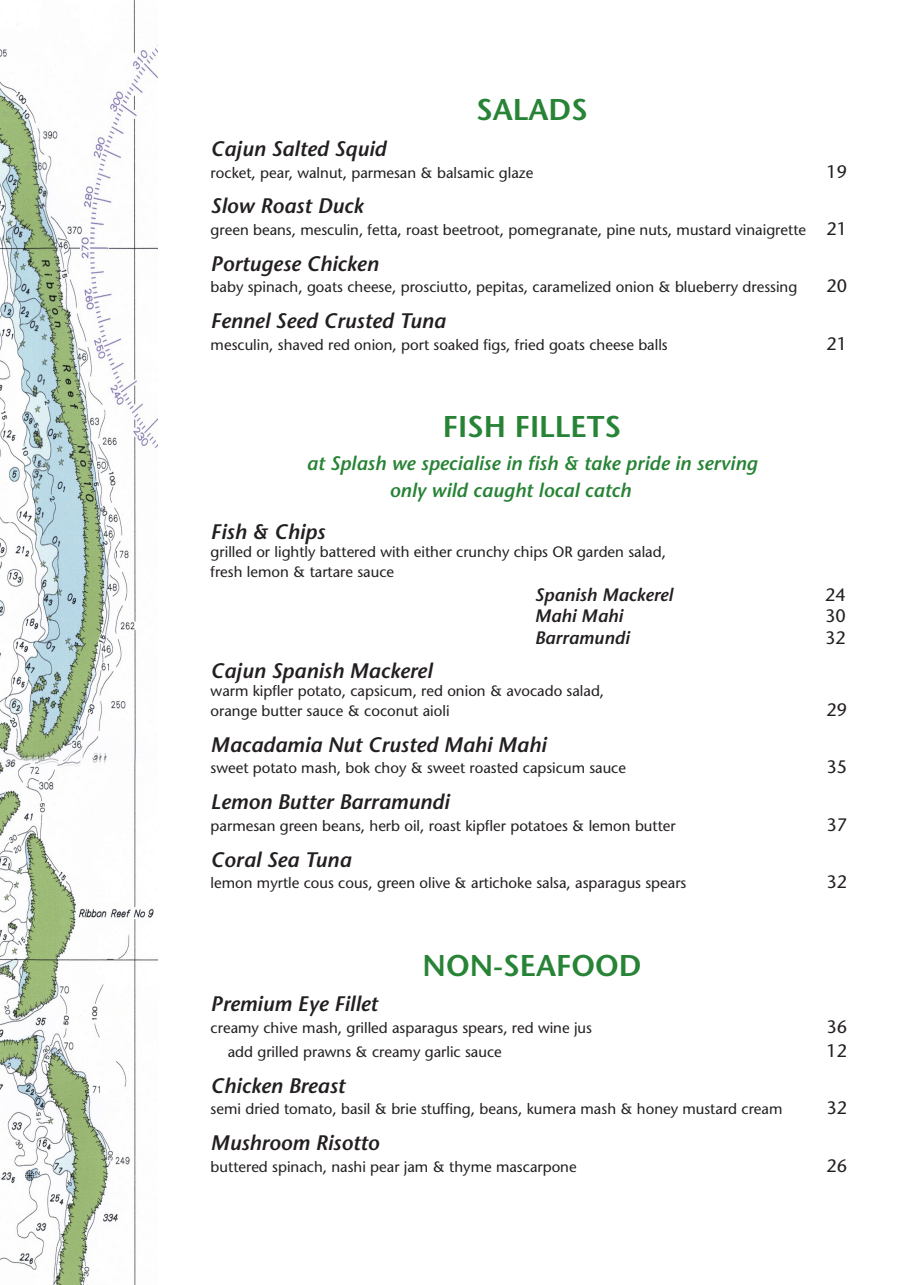
<style>
.page{position:relative;width:915px;height:1285px;background:#fff}
.page>*{position:absolute;margin:0;border:0;box-sizing:border-box;transform-origin:0 0}
.t1{font:600 30px "Stone Sans";color:#278335}
.t2{font:italic 600 21px "Stone Sans";color:#231f20}
.t3{font:italic 600 19.5px "Stone Sans";color:#278335}
.t4{font:italic 600 18px "Stone Sans";color:#231f20}
.Body_text{font:500 18px "Stone Sans Std";color:#231f20}
.Body_text-2{font:500 15px "Stone Sans Std";color:#231f20}
.s1{font-size:18px}
</style>
<div class="page">
<img style="left:0;top:0;width:158px;height:1284px">
<p class="t1" style="left:476px;top:92px;width:113px">SALADS</p>
<p class="t2" style="left:210px;top:136px;width:177px">Cajun Salted Squid</p>
<p class="Body_text-2" style="left:210px;top:163px;width:324px">rocket, pear, walnut, parmesan &amp; balsamic glaze</p>
<p class="Body_text" style="left:826px;top:160px;width:22px">19</p>
<p class="t2" style="left:210px;top:193px;width:154px">Slow Roast Duck</p>
<p class="Body_text-2" style="left:210px;top:221px;width:638px">green beans, mesculin, fetta, roast beetroot, pomegranate, pine nuts, mustard vinaigrette <span class="s1">21</span></p>
<p class="t2" style="left:210px;top:251px;width:169px">Portugese Chicken</p>
<p class="Body_text-2" style="left:210px;top:278px;width:588px">baby spinach, goats cheese, prosciutto, pepitas, caramelized onion &amp; blueberry dressing</p>
<p class="Body_text" style="left:826px;top:275px;width:22px">20</p>
<p class="t2" style="left:210px;top:308px;width:236px">Fennel Seed Crusted Tuna</p>
<p class="Body_text-2" style="left:210px;top:336px;width:458px">mesculin, shaved red onion, port soaked figs, fried goats cheese balls</p>
<p class="Body_text" style="left:826px;top:333px;width:22px">21</p>
<p class="t1" style="left:442px;top:409px;width:180px">FISH FILLETS</p>
<p class="t3" style="left:306px;top:452px;width:452px">at Splash we specialise in fish &amp; take pride in serving</p>
<p class="t3" style="left:389px;top:479px;width:243px">only wild caught local catch</p>
<p class="t2" style="left:210px;top:519px;width:116px">Fish &amp; Chips</p>
<p class="Body_text-2" style="left:210px;top:542px;width:456px">grilled or lightly battered with either crunchy chips OR garden salad,</p>
<p class="Body_text-2" style="left:210px;top:563px;width:185px">fresh lemon &amp; tartare sauce</p>
<p class="t4" style="left:534px;top:583px;width:139px">Spanish Mackerel</p>
<p class="Body_text" style="left:824px;top:583px;width:22px">24</p>
<p class="t4" style="left:534px;top:605px;width:89px">Mahi Mahi</p>
<p class="Body_text" style="left:824px;top:605px;width:22px">30</p>
<p class="t4" style="left:534px;top:627px;width:96px">Barramundi</p>
<p class="Body_text" style="left:824px;top:627px;width:22px">32</p>
<p class="t2" style="left:210px;top:657px;width:223px">Cajun Spanish Mackerel</p>
<p class="Body_text-2" style="left:210px;top:681px;width:395px">warm kipfler potato, capsicum, red onion &amp; avocado salad,</p>
<p class="Body_text-2" style="left:210px;top:701px;width:240px">orange butter sauce &amp; coconut aioli</p>
<p class="Body_text" style="left:826px;top:698px;width:22px">29</p>
<p class="t2" style="left:210px;top:731px;width:337px">Macadamia Nut Crusted Mahi Mahi</p>
<p class="Body_text-2" style="left:210px;top:759px;width:417px">sweet potato mash, bok choy &amp; sweet roasted capsicum sauce</p>
<p class="Body_text" style="left:826px;top:756px;width:22px">35</p>
<p class="t2" style="left:210px;top:789px;width:240px">Lemon Butter Barramundi</p>
<p class="Body_text-2" style="left:210px;top:816px;width:466px">parmesan green beans, herb oil, roast kipfler potatoes &amp; lemon butter</p>
<p class="Body_text" style="left:826px;top:813px;width:22px">37</p>
<p class="t2" style="left:210px;top:846px;width:142px">Coral Sea Tuna</p>
<p class="Body_text-2" style="left:210px;top:874px;width:477px">lemon myrtle cous cous, green olive &amp; artichoke salsa, asparagus spears</p>
<p class="Body_text" style="left:826px;top:871px;width:22px">32</p>
<p class="t1" style="left:422px;top:947px;width:220px">NON-SEAFOOD</p>
<p class="t2" style="left:210px;top:991px;width:168px">Premium Eye Fillet</p>
<p class="Body_text-2" style="left:210px;top:1018px;width:382px">creamy chive mash, grilled asparagus spears, red wine jus</p>
<p class="Body_text" style="left:826px;top:1015px;width:22px">36</p>
<p class="Body_text-2" style="left:228px;top:1042px;width:275px">add grilled prawns &amp; creamy garlic sauce</p>
<p class="Body_text" style="left:826px;top:1039px;width:22px">12</p>
<p class="t2" style="left:210px;top:1072px;width:136px">Chicken Breast</p>
<p class="Body_text-2" style="left:210px;top:1099px;width:573px">semi dried tomato, basil &amp; brie stuffing, beans, kumera mash &amp; honey mustard cream</p>
<p class="Body_text" style="left:826px;top:1096px;width:22px">32</p>
<p class="t2" style="left:210px;top:1129px;width:170px">Mushroom Risotto</p>
<p class="Body_text-2" style="left:210px;top:1157px;width:367px">buttered spinach, nashi pear jam &amp; thyme mascarpone</p>
<p class="Body_text" style="left:826px;top:1154px;width:22px">26</p>
</div>
